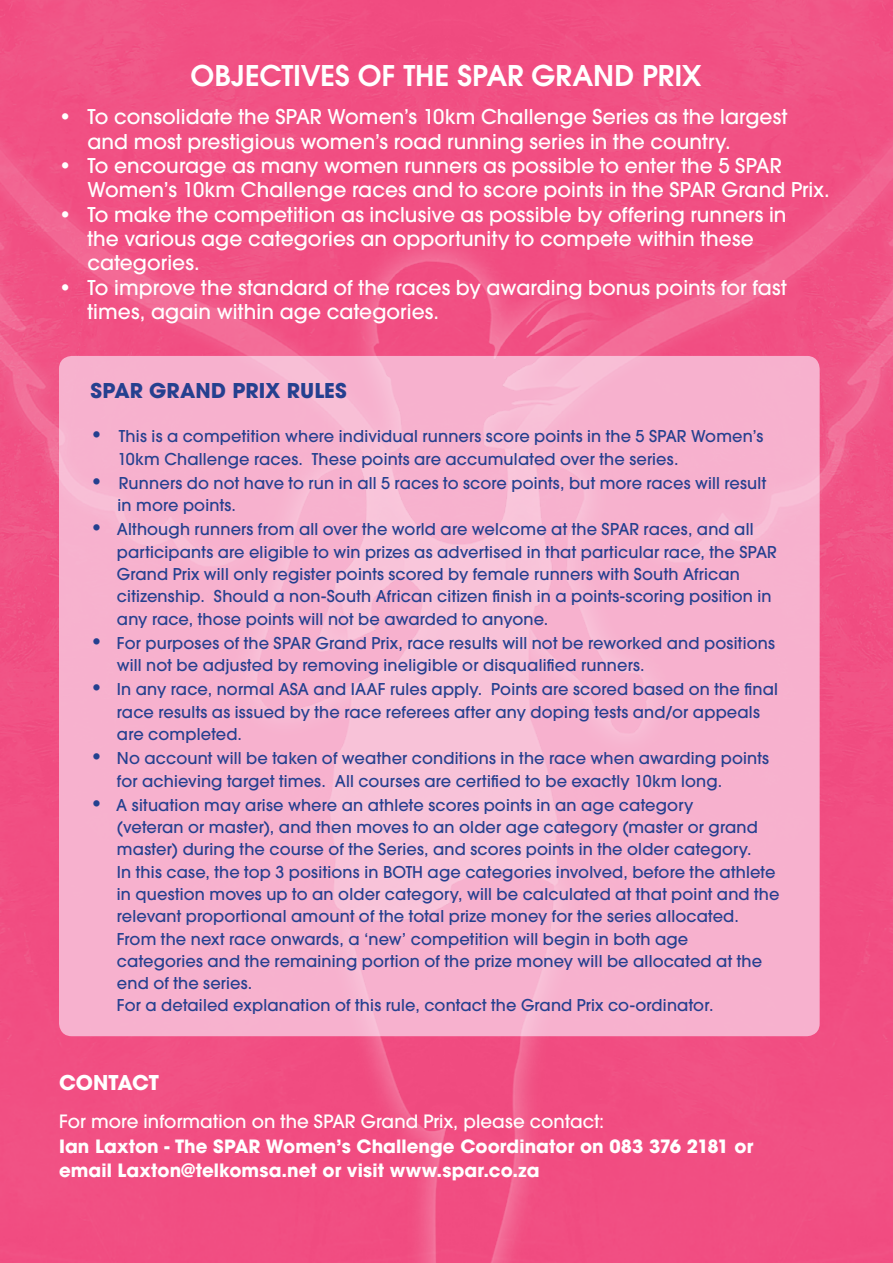
<style>
.page{position:relative;width:893px;height:1263px;background:#fff}
.page>*{position:absolute;margin:0;border:0;box-sizing:border-box;transform-origin:0 0}
.t1{font:600 28.35px "Avant Garde";color:#fff}
.t2{font:500 20.25px/24.3px "Avant Garde";letter-spacing:.005em;color:#fff}
.t3{font:700 20.25px "Avant Garde";letter-spacing:.005em;color:#25408f}
.t4{font:700 20.25px "Avant Garde";letter-spacing:-.005em;color:#fff}
.t5{font:700 18.15px/24.3px "Avant Garde";letter-spacing:.005em;color:#fff}
.t6{font:500 18.15px "Avant Garde";letter-spacing:.005em;color:#fff}
.t7{font:500 16.2px/22.4px "Avant Garde";letter-spacing:.01em;color:#25408f}
.s1{font-size:20.25px}
</style>
<div class="page">
<img style="left:0;top:0;width:893px;height:63px">
<img style="left:0;top:63px;width:893px;height:1200px">
<h1 class="t1" style="left:191px;top:57px;width:512px">OBJECTIVES OF THE SPAR GRAND PRIX</h1>
<p class="t2" style="left:87px;top:105px;width:701px;text-indent:-28px">• To consolidate the SPAR Women’s 10km Challenge Series as the largest and most prestigious women’s road running series in the country.</p>
<p class="t2" style="left:87px;top:153px;width:744px;text-indent:-28px">• To encourage as many women runners as possible to enter the 5 SPAR<br>Women’s 10km Challenge races and to score points in the SPAR Grand Prix.</p>
<p class="t2" style="left:87px;top:202px;width:701px;text-indent:-28px">• To make the competition as inclusive as possible by offering runners in the various age categories an opportunity to compete within these categories.</p>
<p class="t2" style="left:87px;top:275px;width:701px;text-indent:-28px">• To improve the standard of the races by awarding bonus points for fast times, again within age categories.</p>
<p class="t3" style="left:91px;top:377px;width:258px">SPAR GRAND PRIX RULES</p>
<p class="t7" style="left:118px;top:425px;width:647px;text-indent:-27px"><span class="s1">•</span> This is a competition where individual runners score points in the 5 SPAR Women’s<br>10km Challenge races. These points are accumulated over the series.</p>
<p class="t7" style="left:118px;top:472px;width:650px;text-indent:-27px"><span class="s1">•</span> Runners do not have to run in all 5 races to score points, but more races will result in more points.</p>
<p class="t7" style="left:117px;top:518px;width:661px;text-indent:-26px"><span class="s1">•</span> Although runners from all over the world are welcome at the SPAR races, and all participants are eligible to win prizes as advertised in that particular race, the SPAR Grand Prix will only register points scored by female runners with South African citizenship. Should a non-South African citizen finish in a points-scoring position in any race, those points will not be awarded to anyone.</p>
<p class="t7" style="left:117px;top:632px;width:660px;text-indent:-26px"><span class="s1">•</span> For purposes of the SPAR Grand Prix, race results will not be reworked and positions will not be adjusted by removing ineligible or disqualified runners.</p>
<p class="t7" style="left:117px;top:678px;width:663px;text-indent:-26px"><span class="s1">•</span> In any race, normal ASA and IAAF rules apply. Points are scored based on the final race results as issued by the race referees after any doping tests and/or appeals are completed.</p>
<p class="t7" style="left:117px;top:747px;width:654px;text-indent:-26px"><span class="s1">•</span> No account will be taken of weather conditions in the race when awarding points for achieving target times. All courses are certified to be exactly 10km long.</p>
<p class="t7" style="left:117px;top:794px;width:664px;text-indent:-26px"><span class="s1">•</span> A situation may arise where an athlete scores points in an age category<br>(veteran or master), and then moves to an older age category (master or grand master) during the course of the Series, and scores points in the older category.<br>In this case, the top 3 positions in BOTH age categories involved, before the athlete in question moves up to an older category, will be calculated at that point and the relevant proportional amount of the total prize money for the series allocated.<br>From the next race onwards, a ‘new’ competition will begin in both age<br>categories and the remaining portion of the prize money will be allocated at the end of the series.<br>For a detailed explanation of this rule, contact the Grand Prix co-ordinator.</p>
<p class="t4" style="left:59px;top:1069px;width:101px">CONTACT</p>
<p class="t6" style="left:59px;top:1110px;width:547px">For more information on the SPAR Grand Prix, please contact:</p>
<p class="t5" style="left:59px;top:1134px;width:696px">Ian Laxton - The SPAR Women’s Challenge Coordinator on 083 376 2181 or email Laxton@telkomsa.net or visit www.spar.co.za</p>
</div>
